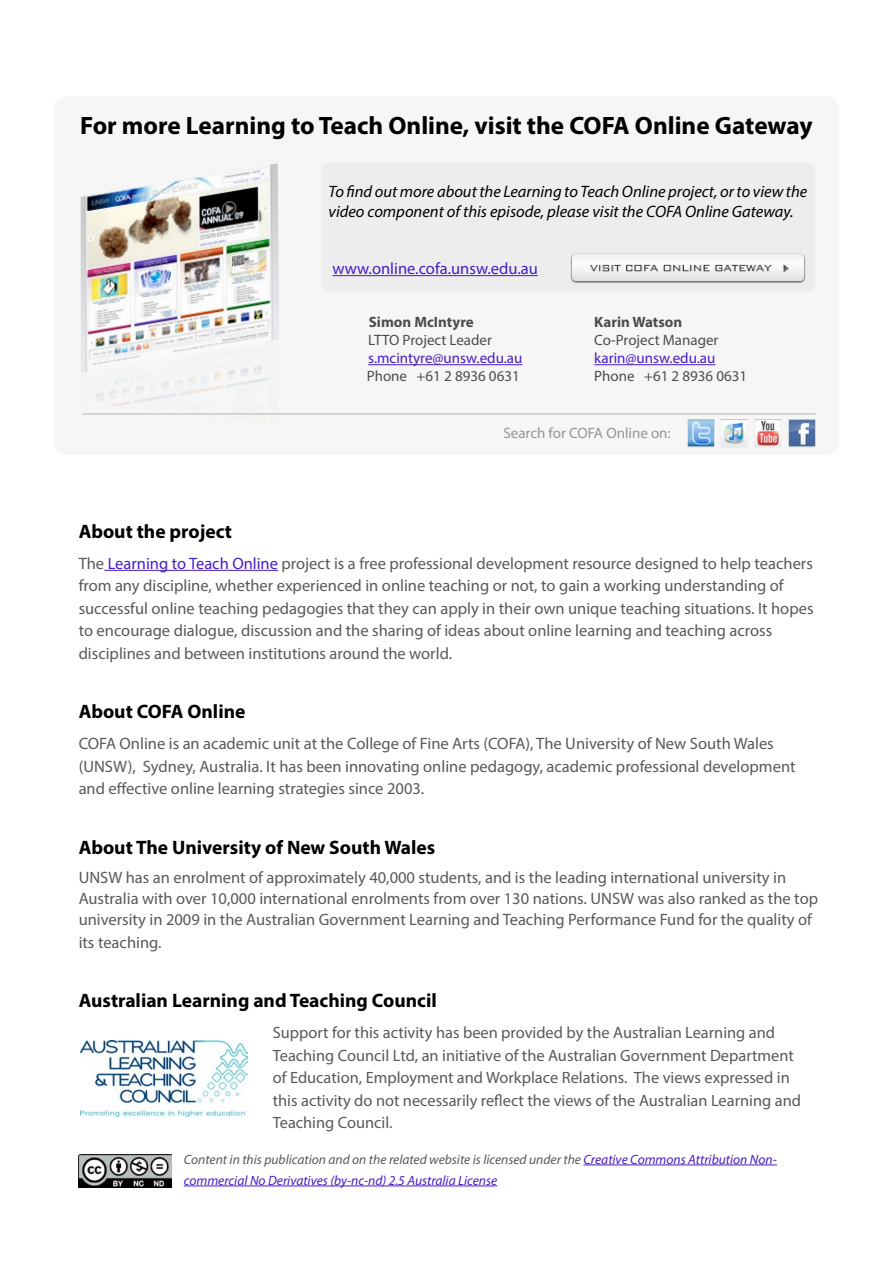
<style>
.page{position:relative;width:893px;height:1263px;background:#fff}
.page>*{position:absolute;margin:0;border:0;box-sizing:border-box;transform-origin:0 0}
.t1{font:700 25.2px "Myriad Pro";color:#000}
.t2{font:700 19.5px "Myriad Pro";color:#000}
.t3{font:16.5px/22.5px "Myriad Pro";color:#58595b}
.t4{font:italic 16.5px/19.8px "Myriad Pro";color:#000}
.t5{font:16.5px "Myriad Pro";color:#471dc3}
.t6{font:16.35px/22.5px "Myriad Pro";color:#58595b}
.t7{font:15px "Myriad Pro";color:#4d4d4f}
.t8{font:15px "Myriad Pro";color:#471dc3}
.t9{font:700 15px "Myriad Pro";color:#4d4d4f}
.t10{font:15px "Myriad Pro";color:#939598}
.t11{font:italic 13.5px/21px "Myriad Pro";color:#471dc3}
.s1{color:#471dc3}
.s2{color:#58595b}
</style>
<div class="page">
<div style="left:54px;top:97px;width:785px;height:358px;background:#f6f6f6;border-radius:13px"></div>
<img style="left:81px;top:163px;width:198px;height:175px">
<img style="left:81px;top:338px;width:198px;height:84px">
<hr style="left:368px;top:364px;width:154px;height:1px;background:#471dc3">
<hr style="left:594px;top:364px;width:121px;height:1px;background:#471dc3">
<img style="left:788px;top:419px;width:28px;height:29px">
<img style="left:720px;top:419px;width:28px;height:29px">
<img style="left:754px;top:419px;width:28px;height:29px">
<img style="left:687px;top:419px;width:28px;height:29px">
<hr style="left:82px;top:414px;width:734px;height:1px;background:#b1b4b6">
<div style="left:321px;top:163px;width:494px;height:129px;background:#ededee;border-radius:9px"></div>
<img style="left:570px;top:253px;width:236px;height:30px">
<hr style="left:332px;top:275px;width:206px;height:1px;background:#471dc3">
<hr style="left:104px;top:570px;width:174px;height:1px;background:#471dc3">
<hr style="left:583px;top:1164px;width:194px;height:1px;background:#471dc3">
<hr style="left:184px;top:1185px;width:313px;height:1px;background:#471dc3">
<img style="left:79px;top:1154px;width:92px;height:33px">
<img style="left:80px;top:1040px;width:167px;height:76px">
<h1 class="t1" style="left:80px;top:109px;width:734px">For more Learning to Teach Online, visit the COFA Online Gateway</h1>
<p class="t4" style="left:328px;top:182px;width:480px">To find out more about the Learning to Teach Online project, or to view the video component of this episode, please visit the COFA Online Gateway.</p>
<p class="t5" style="left:332px;top:258px;width:207px">www.online.cofa.unsw.edu.au</p>
<p class="t9" style="left:369px;top:312px;width:107px">Simon McIntyre</p>
<p class="t9" style="left:594px;top:312px;width:90px">Karin Watson</p>
<p class="t7" style="left:368px;top:331px;width:125px">LTTO Project Leader</p>
<p class="t7" style="left:594px;top:331px;width:126px">Co-Project Manager</p>
<p class="t8" style="left:368px;top:349px;width:156px">s.mcintyre@unsw.edu.au</p>
<p class="t8" style="left:594px;top:349px;width:123px">karin@unsw.edu.au</p>
<p class="t7" style="left:367px;top:367px;width:154px">Phone +61 2 8936 0631</p>
<p class="t7" style="left:594px;top:367px;width:154px">Phone +61 2 8936 0631</p>
<p class="t10" style="left:503px;top:423px;width:169px">Search for COFA Online on:</p>
<p class="t2" style="left:79px;top:518px;width:155px">About the project</p>
<p class="t3" style="left:79px;top:552px;width:736px">The <span class="s1">Learning to Teach Online</span> project is a free professional development resource designed to help teachers from any discipline, whether experienced in online teaching or not, to gain a working understanding of successful online teaching pedagogies that they can apply in their own unique teaching situations. It hopes to encourage dialogue, discussion and the sharing of ideas about online learning and teaching across disciplines and between institutions around the world.</p>
<p class="t2" style="left:79px;top:699px;width:168px">About COFA Online</p>
<p class="t3" style="left:79px;top:732px;width:718px">COFA Online is an academic unit at the College of Fine Arts (COFA), The University of New South Wales (UNSW), Sydney, Australia. It has been innovating online pedagogy, academic professional development and effective online learning strategies since 2003.</p>
<p class="t2" style="left:79px;top:834px;width:358px">About The University of New South Wales</p>
<p class="t3" style="left:79px;top:867px;width:741px;line-height:21px">UNSW has an enrolment of approximately 40,000 students, and is the leading international university in<br>Australia with over 10,000 international enrolments from over 130 nations. UNSW was also ranked as the top university in 2009 in the Australian Government Learning and Teaching Performance Fund for the quality of</p>
<p class="t3" style="left:79px;top:931px;width:84px">its teaching.</p>
<p class="t2" style="left:79px;top:988px;width:360px">Australian Learning and Teaching Council</p>
<p class="t6" style="left:273px;top:1021px;width:530px">Support for this activity has been provided by the Australian Learning and Teaching Council Ltd, an initiative of the Australian Government Department of Education, Employment and Workplace Relations. The views expressed in this activity do not necessarily reflect the views of the Australian Learning and Teaching Council.</p>
<p class="t11" style="left:184px;top:1148px;width:595px"><span class="s2">Content in this publication and on the related website is licensed under the</span> Creative Commons Attribution Non&shy;commercial No Derivatives (by-nc-nd) 2.5 Australia License</p>
</div>
